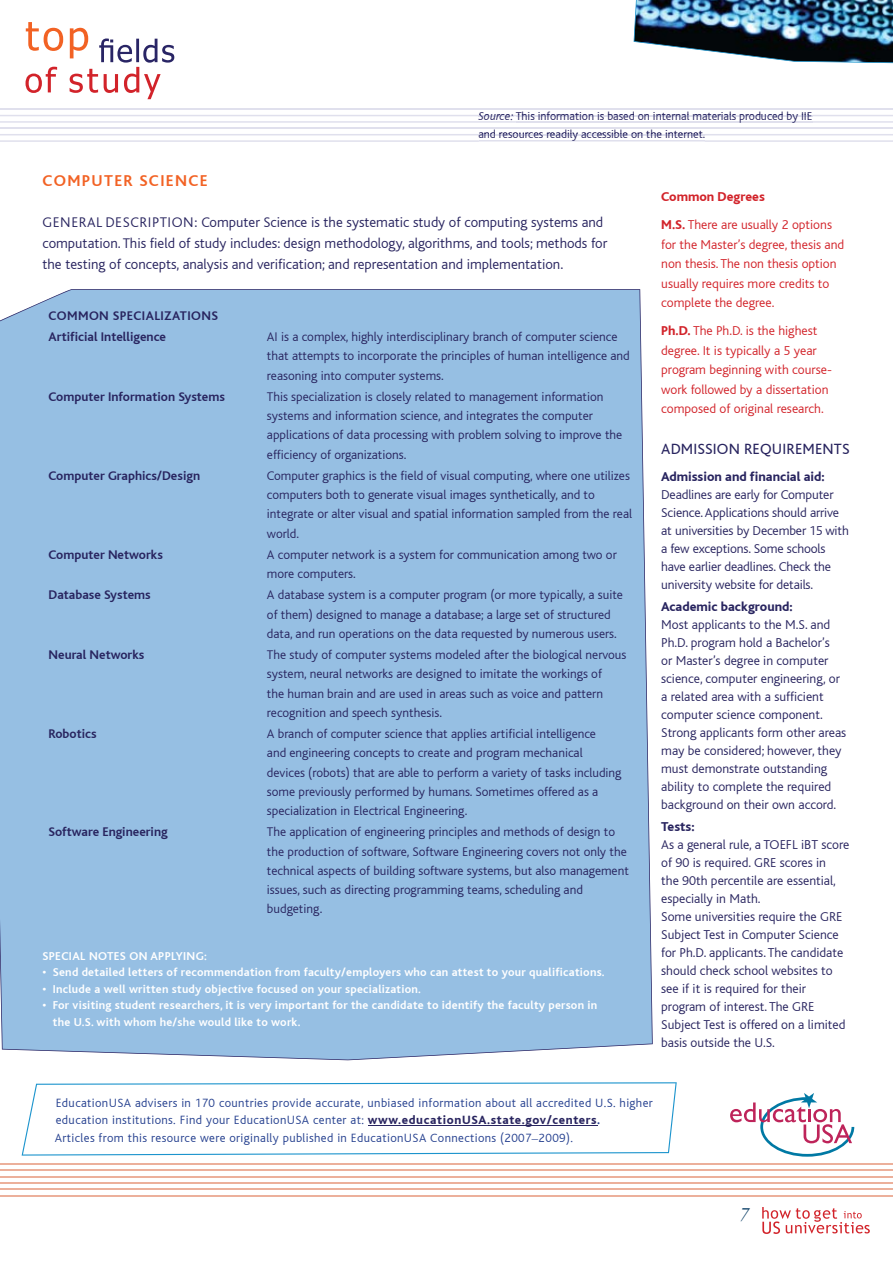
<style>
.page{position:relative;width:893px;height:1263px;background:#fff}
.page>*{position:absolute;margin:0;border:0;box-sizing:border-box;transform-origin:0 0}
.t1{font:italic 21px "Garamond";color:#0e4168}
.t2{font:700 16.5px "Bliss";letter-spacing:.08em;color:#f26224}
.t3{font:15.6px "Bliss CE";letter-spacing:.01em;color:#28245f}
.t4{font:300 14.7px/20.7px "Bliss CE";color:#28245f}
.t5{font:300 13.5px/18px "Bliss CE";color:#28245f}
.t6{font:300 13.5px/19.5px "Bliss CE";color:#d2232a}
.t7{font:800 13.5px "Bliss";color:#28245f}
.t8{font:800 13.5px "Bliss";color:#d2232a}
.t9{font:300 13.2px/19.2px "Bliss CE";color:#28245f}
.t10{font:700 13.2px/21.3px "Bliss";color:#28245f}
.t11{font:12.6px/17.9px "Bliss Light HU";letter-spacing:.03em;color:#25408f}
.t12{font:700 12px/16.5px "Bliss";letter-spacing:.02em;color:#fff}
.t13{font:300 12px/18px "Bliss CE";color:#28245f}
.s1{font-style:italic}
.s2{font-family:"Bliss";font-weight:800}
.s3{font-family:"Bliss";font-weight:800;color:#28245f}
.s4{font-family:"Garamond";font-style:italic}
</style>
<div class="page">
<div style="left:0;top:289px;width:653px;height:771px;background:#96bfe3"></div>
<hr style="left:0;top:1163px;width:893px;height:1px;background:#ecb09b">
<hr style="left:0;top:1169px;width:893px;height:2px;background:#ecb09b">
<hr style="left:0;top:1176px;width:893px;height:1px;background:#ecb09b">
<hr style="left:0;top:1182px;width:893px;height:2px;background:#ecb09b">
<hr style="left:0;top:1188px;width:893px;height:2px;background:#ecb09b">
<hr style="left:0;top:1195px;width:893px;height:1px;background:#ecb09b">
<svg style="left:730px;top:1093px;width:124px;height:64px"></svg>
<svg style="left:22px;top:1082px;width:655px;height:73px"></svg>
<hr style="left:368px;top:1126px;width:229px;height:1px;background:#28245f">
<img style="left:634px;top:0;width:259px;height:64px">
<svg style="left:762px;top:1207px;width:108px;height:27px"></svg>
<hr style="left:0;top:108px;width:893px;height:2px;background:#e0e0ed">
<hr style="left:812px;top:115px;width:81px;height:1px;background:#e0e0ed">
<hr style="left:0;top:115px;width:478px;height:1px;background:#e0e0ed">
<hr style="left:478px;top:115px;width:35px;height:1px;background:#e0e0ed">
<hr style="left:516px;top:115px;width:296px;height:1px;background:#e0e0ed">
<hr style="left:812px;top:121px;width:81px;height:2px;background:#e0e0ed">
<hr style="left:0;top:121px;width:516px;height:2px;background:#e0e0ed">
<hr style="left:516px;top:121px;width:296px;height:2px;background:#e0e0ed">
<hr style="left:0;top:128px;width:893px;height:1px;background:#e0e0ed">
<hr style="left:705px;top:134px;width:188px;height:1px;background:#e0e0ed">
<hr style="left:0;top:134px;width:479px;height:1px;background:#e0e0ed">
<hr style="left:479px;top:134px;width:226px;height:1px;background:#e0e0ed">
<hr style="left:0;top:140px;width:893px;height:2px;background:#eaeaf2">
<hr style="left:479px;top:140px;width:226px;height:1px;background:#e0e0ed">
<svg style="left:26px;top:22px;width:148px;height:77px"></svg>
<p class="t13" style="left:478px;top:108px;width:336px"><span class="s1">Source:</span> This information is based on internal materials produced by IIE and resources readily accessible on the internet.</p>
<p class="t2" style="left:43px;top:172px;width:167px">COMPUTER SCIENCE</p>
<p class="t4" style="left:43px;top:212px;width:566px">GENERAL DESCRIPTION: Computer Science is the systematic study of computing systems and computation. This field of study includes: design methodology, algorithms, and tools; methods for the testing of concepts, analysis and verification; and representation and implementation.</p>
<p class="t10" style="left:49px;top:305px;width:171px">COMMON SPECIALIZATIONS<br>Artificial Intelligence</p>
<p class="t9" style="left:267px;top:327px;width:364px">AI is a complex, highly interdisciplinary branch of computer science that attempts to incorporate the principles of human intelligence and reasoning into computer systems.</p>
<p class="t10" style="left:49px;top:386px;width:178px">Computer Information Systems</p>
<p class="t9" style="left:267px;top:387px;width:357px">This specialization is closely related to management information systems and information science, and integrates the computer applications of data processing with problem solving to improve the efficiency of organizations.</p>
<p class="t10" style="left:49px;top:465px;width:153px">Computer Graphics/Design</p>
<p class="t9" style="left:267px;top:466px;width:367px">Computer graphics is the field of visual computing, where one utilizes computers both to generate visual images synthetically, and to integrate or alter visual and spatial information sampled from the real world.</p>
<p class="t10" style="left:49px;top:544px;width:116px">Computer Networks</p>
<p class="t9" style="left:267px;top:545px;width:351px">A computer network is a system for communication among two or more computers.</p>
<p class="t10" style="left:49px;top:585px;width:104px">Database Systems</p>
<p class="t9" style="left:267px;top:585px;width:358px">A database system is a computer program (or more typically, a suite of them) designed to manage a database; a large set of structured data, and run operations on the data requested by numerous users.</p>
<p class="t10" style="left:49px;top:644px;width:97px">Neural Networks</p>
<p class="t9" style="left:267px;top:645px;width:361px">The study of computer systems modeled after the biological nervous system, neural networks are designed to imitate the workings of<br>the human brain and are used in areas such as voice and pattern recognition and speech synthesis.</p>
<p class="t10" style="left:49px;top:723px;width:50px">Robotics</p>
<p class="t9" style="left:267px;top:724px;width:356px">A branch of computer science that applies artificial intelligence<br>and engineering concepts to create and program mechanical devices (robots) that are able to perform a variety of tasks including some previously performed by humans. Sometimes offered as a specialization in Electrical Engineering.</p>
<p class="t10" style="left:49px;top:822px;width:121px">Software Engineering</p>
<p class="t9" style="left:267px;top:822px;width:363px">The application of engineering principles and methods of design to the production of software, Software Engineering covers not only the technical aspects of building software systems, but also management issues, such as directing programming teams, scheduling and budgeting.</p>
<p class="t12" style="left:43px;top:948px;width:166px">SPECIAL NOTES ON APPLYING:</p>
<p class="t12" style="left:43px;top:964px;width:564px">• Send detailed letters of recommendation from faculty/employers who can attest to your qualifications.</p>
<p class="t12" style="left:43px;top:981px;width:380px">• Include a well written study objective focused on your specialization.</p>
<p class="t12" style="left:53px;top:997px;width:546px;text-indent:-10px">• For visiting student researchers, it is very important for the candidate to identify the faculty person in the U.S. with whom he/she would like to work.</p>
<p class="t8" style="left:661px;top:190px;width:105px">Common Degrees</p>
<p class="t6" style="left:661px;top:215px;width:185px"><span class="s2">M.S.</span> There are usually 2 options for the Master’s degree, thesis and non thesis. The non thesis option usually requires more credits to complete the degree.</p>
<p class="t6" style="left:661px;top:321px;width:172px"><span class="s2">Ph.D.</span> The Ph.D. is the highest degree. It is typically a 5 year program beginning with course&shy;work followed by a dissertation composed of original research.</p>
<p class="t3" style="left:661px;top:440px;width:190px">ADMISSION REQUIREMENTS</p>
<p class="t7" style="left:661px;top:469px;width:165px">Admission and financial aid:</p>
<p class="t5" style="left:661px;top:485px;width:189px">Deadlines are early for Computer Science. Applications should arrive at universities by December 15 with a few exceptions. Some schools have earlier deadlines. Check the university website for details.</p>
<p class="t7" style="left:661px;top:599px;width:133px">Academic background:</p>
<p class="t5" style="left:661px;top:615px;width:187px">Most applicants to the M.S. and<br>Ph.D. program hold a Bachelor’s<br>or Master’s degree in computer science, computer engineering, or a related area with a sufficient computer science component.<br>Strong applicants form other areas may be considered; however, they must demonstrate outstanding ability to complete the required background on their own accord.</p>
<p class="t7" style="left:661px;top:819px;width:35px">Tests:</p>
<p class="t5" style="left:661px;top:835px;width:190px">As a general rule, a TOEFL iBT score of 90 is required. GRE scores in<br>the 90th percentile are essential, especially in Math.<br>Some universities require the GRE<br>Subject Test in Computer Science for Ph.D. applicants. The candidate should check school websites to see if it is required for their program of interest. The GRE<br>Subject Test is offered on a limited basis outside the U.S.</p>
<p class="t11" style="left:55px;top:1093px;width:599px">EducationUSA advisers in 170 countries provide accurate, unbiased information about all accredited U.S. higher education institutions. Find your EducationUSA center at: <span class="s3">www.educationUSA.state.gov/centers</span><span class="s2">.<br></span>Articles from this resource were originally published in EducationUSA Connections (2007<span class="s4">–</span>2009).</p>
<h1 class="t1" style="left:739px;top:1200px;width:11px">7</h1>
</div>
